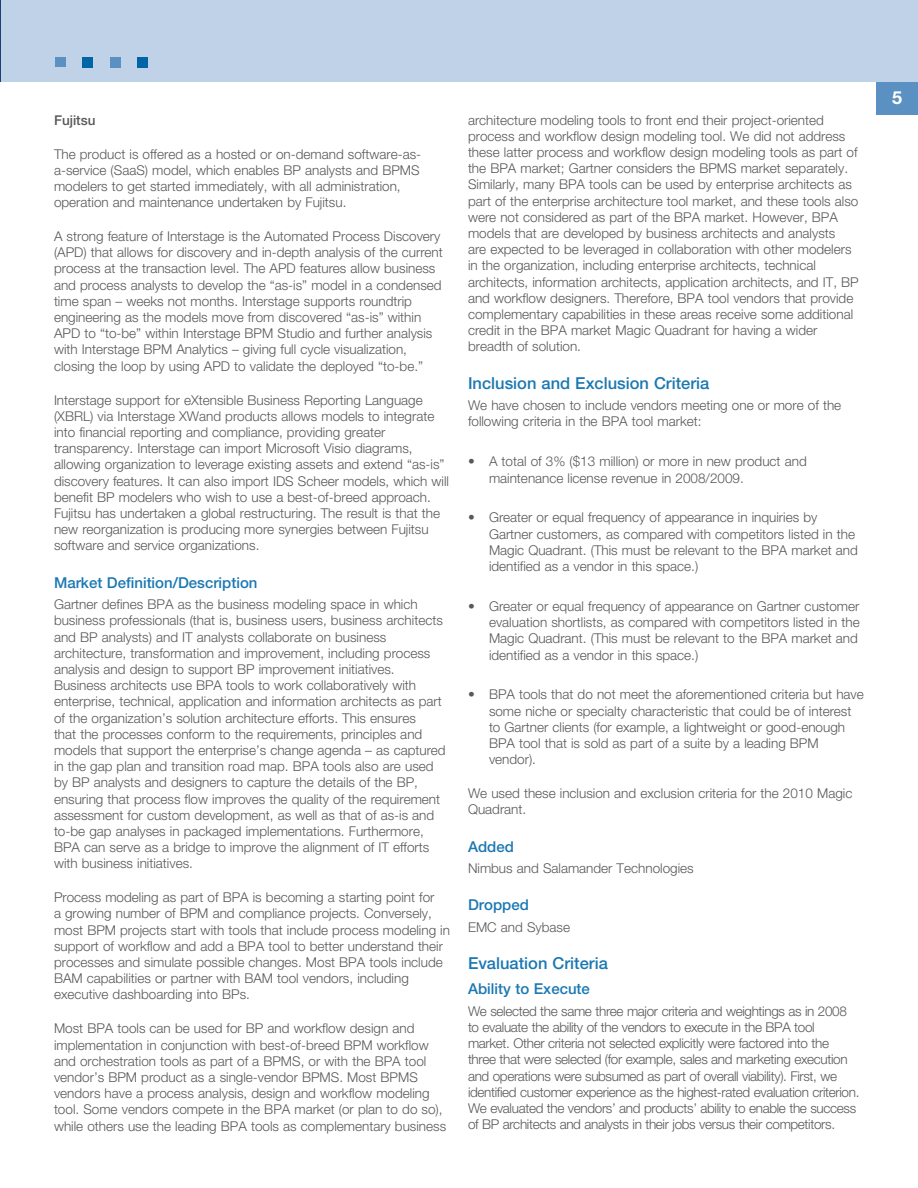
<style>
.page{position:relative;width:918px;height:1188px;background:#fff}
.page>*{position:absolute;margin:0;border:0;box-sizing:border-box;transform-origin:0 0}
.t1{font:700 18px "Helvetica Neue LT";color:#fff}
.subhead_large{font:500 16.5px "Helvetica Neue LT";color:#1b78b2}
.subhead{font:500 15px "Helvetica Neue LT";color:#1b78b2}
.body{font:300 13.5px/16.2px "Helvetica Neue LT";color:#57585a}
.bullet{font:300 13.5px/16.2px "Helvetica Neue LT";color:#57585a}
.body-2{font:300 13.5px/16.2px "Helvetica Neue LT";letter-spacing:-.025em;color:#57585a}
.body-3{font:500 13.5px "Helvetica Neue LT";color:#57585a}
</style>
<div class="page">
<div style="left:876px;top:79px;width:42px;height:36px;background:#5a90c2"></div>
<div style="left:0;top:0;width:918px;height:81px;background:#c0d2e8"></div>
<div style="left:55px;top:58px;width:10px;height:9px;background:#5a90c2"></div>
<div style="left:83px;top:57px;width:10px;height:11px;background:#0065a4"></div>
<div style="left:110px;top:57px;width:10px;height:11px;background:#5a90c2"></div>
<div style="left:138px;top:57px;width:10px;height:11px;background:#0065a4"></div>
<img style="left:0;top:0;width:1px;height:81px">
<p class="body-3" style="left:54px;top:112px;width:43px">Fujitsu</p>
<p class="body" style="left:54px;top:145px;width:369px">The product is offered as a hosted or on-demand software-as&shy;a-service (SaaS) model, which enables BP analysts and BPMS modelers to get started immediately, with all administration, operation and maintenance undertaken by Fujitsu.</p>
<p class="body" style="left:54px;top:228px;width:390px">A strong feature of Interstage is the Automated Process Discovery (APD) that allows for discovery and in-depth analysis of the current process at the transaction level. The APD features allow business and process analysts to develop the “as-is” model in a condensed time span – weeks not months. Interstage supports roundtrip engineering as the models move from discovered “as-is” within APD to “to-be” within Interstage BPM Studio and further analysis with Interstage BPM Analytics – giving full cycle visualization, closing the loop by using APD to validate the deployed “to-be.”</p>
<p class="body" style="left:54px;top:391px;width:397px">Interstage support for eXtensible Business Reporting Language (XBRL) via Interstage XWand products allows models to integrate into financial reporting and compliance, providing greater transparency. Interstage can import Microsoft Visio diagrams, allowing organization to leverage existing assets and extend “as-is” discovery features. It can also import IDS Scheer models, which will benefit BP modelers who wish to use a best-of-breed approach.<br>Fujitsu has undertaken a global restructuring. The result is that the new reorganization is producing more synergies between Fujitsu software and service organizations.</p>
<p class="subhead" style="left:54px;top:573px;width:205px">Market Definition/Description</p>
<p class="body" style="left:54px;top:596px;width:393px">Gartner defines BPA as the business modeling space in which business professionals (that is, business users, business architects and BP analysts) and IT analysts collaborate on business architecture, transformation and improvement, including process analysis and design to support BP improvement initiatives.<br>Business architects use BPA tools to work collaboratively with enterprise, technical, application and information architects as part of the organization’s solution architecture efforts. This ensures<br>that the processes conform to the requirements, principles and models that support the enterprise’s change agenda – as captured in the gap plan and transition road map. BPA tools also are used by BP analysts and designers to capture the details of the BP, ensuring that process flow improves the quality of the requirement assessment for custom development, as well as that of as-is and to-be gap analyses in packaged implementations. Furthermore, BPA can serve as a bridge to improve the alignment of IT efforts with business initiatives.</p>
<p class="body" style="left:54px;top:889px;width:398px">Process modeling as part of BPA is becoming a starting point for<br>a growing number of BPM and compliance projects. Conversely, most BPM projects start with tools that include process modeling in support of workflow and add a BPA tool to better understand their processes and simulate possible changes. Most BPA tools include BAM capabilities or partner with BAM tool vendors, including executive dashboarding into BPs.</p>
<p class="body" style="left:54px;top:1020px;width:394px">Most BPA tools can be used for BP and workflow design and implementation in conjunction with best-of-breed BPM workflow and orchestration tools as part of a BPMS, or with the BPA tool vendor’s BPM product as a single-vendor BPMS. Most BPMS vendors have a process analysis, design and workflow modeling tool. Some vendors compete in the BPA market (or plan to do so), while others use the leading BPA tools as complementary business</p>
<p class="body" style="left:468px;top:111px;width:392px">architecture modeling tools to front end their project-oriented process and workflow design modeling tool. We did not address these latter process and workflow design modeling tools as part of the BPA market; Gartner considers the BPMS market separately.<br>Similarly, many BPA tools can be used by enterprise architects as part of the enterprise architecture tool market, and these tools also were not considered as part of the BPA market. However, BPA models that are developed by business architects and analysts<br>are expected to be leveraged in collaboration with other modelers in the organization, including enterprise architects, technical architects, information architects, application architects, and IT, BP and workflow designers. Therefore, BPA tool vendors that provide complementary capabilities in these areas receive some additional credit in the BPA market Magic Quadrant for having a wider breadth of solution.</p>
<p class="subhead_large" style="left:468px;top:373px;width:243px">Inclusion and Exclusion Criteria</p>
<p class="body" style="left:468px;top:397px;width:375px">We have chosen to include vendors meeting one or more of the following criteria in the BPA tool market:</p>
<p class="bullet" style="left:489px;top:453px;width:319px;text-indent:-21px">• A total of 3% ($13 million) or more in new product and maintenance license revenue in 2008/2009.</p>
<p class="bullet" style="left:489px;top:509px;width:370px;text-indent:-21px">• Greater or equal frequency of appearance in inquiries by Gartner customers, as compared with competitors listed in the Magic Quadrant. (This must be relevant to the BPA market and identified as a vendor in this space.)</p>
<p class="bullet" style="left:489px;top:598px;width:372px;text-indent:-21px">• Greater or equal frequency of appearance on Gartner customer evaluation shortlists, as compared with competitors listed in the Magic Quadrant. (This must be relevant to the BPA market and identified as a vendor in this space.)</p>
<p class="bullet" style="left:489px;top:686px;width:376px;text-indent:-21px">• BPA tools that do not meet the aforementioned criteria but have some niche or specialty characteristic that could be of interest to Gartner clients (for example, a lightweight or good-enough BPA tool that is sold as part of a suite by a leading BPM vendor).</p>
<p class="body" style="left:468px;top:785px;width:386px">We used these inclusion and exclusion criteria for the 2010 Magic<br>Quadrant.</p>
<p class="subhead" style="left:468px;top:837px;width:47px">Added</p>
<p class="body" style="left:468px;top:860px;width:227px">Nimbus and Salamander Technologies</p>
<p class="subhead" style="left:468px;top:896px;width:62px">Dropped</p>
<p class="body" style="left:468px;top:919px;width:104px">EMC and Sybase</p>
<p class="subhead_large" style="left:468px;top:953px;width:141px">Evaluation Criteria</p>
<p class="subhead" style="left:468px;top:980px;width:123px">Ability to Execute</p>
<p class="body-2" style="left:468px;top:1003px;width:393px">We selected the same three major criteria and weightings as in 2008 to evaluate the ability of the vendors to execute in the BPA tool market. Other criteria not selected explicitly were factored into the three that were selected (for example, sales and marketing execution and operations were subsumed as part of overall viability). First, we identified customer experience as the highest-rated evaluation criterion.<br>We evaluated the vendors’ and products’ ability to enable the success of BP architects and analysts in their jobs versus their competitors.</p>
<h1 class="t1" style="left:892px;top:87px;width:12px">5</h1>
</div>
